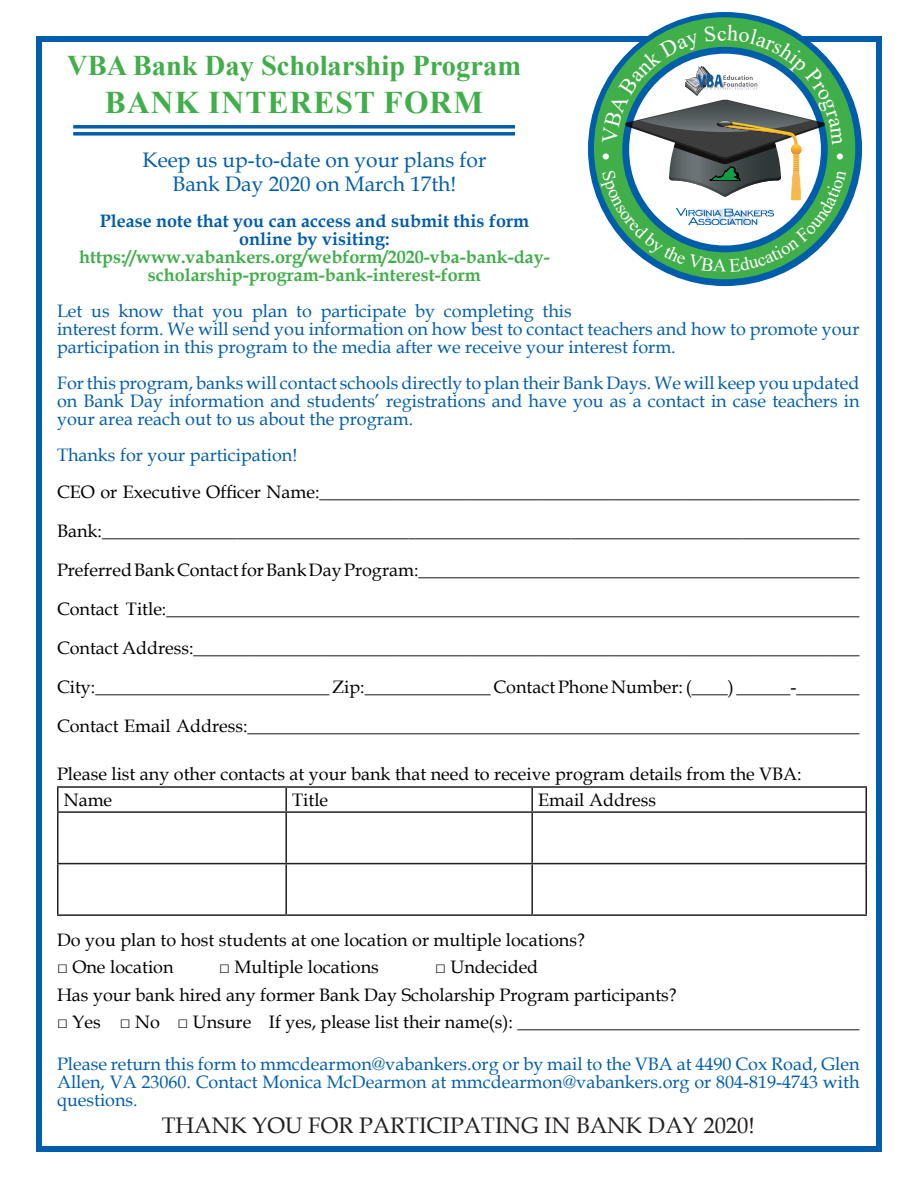
<style>
.page{position:relative;width:918px;height:1188px;background:#fff}
.page>*{position:absolute;margin:0;border:0;box-sizing:border-box;transform-origin:0 0}
.t1{font:700 31.5px "Times New Roman";letter-spacing:.035em;color:#40ae49}
.t2{font:700 28.5px "Times New Roman";color:#40ae49}
.t3{font:22.5px "Book Antiqua";color:#231f20}
.t4{font:21px/24px "Book Antiqua";color:#005daa;text-align:center}
.t5{font:20.4px "Book Antiqua";color:#fff}
.t6{font:18px "Book Antiqua";color:#000}
.t7{font:18px/18px "Book Antiqua";color:#005daa;text-align:justify}
.t8{font:700 18px/18px "Book Antiqua";color:#40ae49;text-align:center}
.t9{font:700 18px/18px "Book Antiqua";color:#005daa;text-align:center}
.s1{font-family:"Century Gothic"}
</style>
<div class="page">
<div style="left:36px;top:36px;width:846px;height:1116px;border:6px solid #005daa"></div>
<hr style="left:57px;top:786px;width:229px;height:2px;background:#231f20">
<svg style="left:57px;top:788px;width:1px;height:23px"></svg>
<hr style="left:286px;top:786px;width:246px;height:2px;background:#231f20">
<hr style="left:285px;top:788px;width:2px;height:23px;background:#231f20">
<hr style="left:532px;top:786px;width:335px;height:2px;background:#231f20">
<hr style="left:531px;top:788px;width:2px;height:23px;background:#231f20">
<svg style="left:866px;top:788px;width:1px;height:23px"></svg>
<hr style="left:57px;top:811px;width:229px;height:2px;background:#231f20">
<hr style="left:57px;top:813px;width:1px;height:50px;background:#231f20">
<hr style="left:286px;top:811px;width:246px;height:2px;background:#231f20">
<hr style="left:285px;top:813px;width:2px;height:50px;background:#231f20">
<hr style="left:532px;top:811px;width:335px;height:2px;background:#231f20">
<hr style="left:531px;top:813px;width:2px;height:50px;background:#231f20">
<hr style="left:866px;top:813px;width:1px;height:50px;background:#231f20">
<hr style="left:57px;top:863px;width:229px;height:1px;background:#231f20">
<hr style="left:57px;top:864px;width:1px;height:50px;background:#231f20">
<hr style="left:286px;top:863px;width:246px;height:1px;background:#231f20">
<hr style="left:285px;top:864px;width:2px;height:50px;background:#231f20">
<hr style="left:532px;top:863px;width:335px;height:1px;background:#231f20">
<hr style="left:531px;top:864px;width:2px;height:50px;background:#231f20">
<hr style="left:866px;top:864px;width:1px;height:50px;background:#231f20">
<hr style="left:57px;top:914px;width:229px;height:2px;background:#231f20">
<hr style="left:286px;top:914px;width:246px;height:2px;background:#231f20">
<hr style="left:532px;top:914px;width:335px;height:2px;background:#231f20">
<svg style="left:589px;top:13px;width:272px;height:272px;background:#1d817d"></svg>
<svg style="left:73px;top:125px;width:442px;height:4px;background:#1f71b4"></svg>
<svg style="left:73px;top:132px;width:442px;height:4px;background:#1f70b4"></svg>
<svg style="left:601px;top:25px;width:245px;height:247px"></svg>
<p class="t2" style="left:67px;top:45px;width:455px">VBA Bank Day Scholarship Program</p>
<p class="t1" style="left:105px;top:79px;width:380px">BANK INTEREST FORM</p>
<p class="t4" style="left:143px;top:147px;width:345px">Keep us up-to-date on your plans for<br>Bank Day 2020 on March 17th!</p>
<p class="t9" style="left:100px;top:212px;width:431px">Please note that you can access and submit this form online by visiting:</p>
<p class="t8" style="left:79px;top:248px;width:472px">https://www.vabankers.org/webform/2020-vba-bank-day&shy;scholarship-program-bank-interest-form</p>
<p class="t7" style="left:57px;top:301px;width:804px;text-align:left">Let us know that you plan to participate by completing this<br>interest form. We will send you information on how best to contact teachers and how to promote your participation in this program to the media after we receive your interest form.</p>
<p class="t7" style="left:57px;top:373px;width:804px">For this program, banks will contact schools directly to plan their Bank Days. We will keep you updated on Bank Day information and students’ registrations and have you as a contact in case teachers in your area reach out to us about the program.</p>
<p class="t7" style="left:57px;top:445px;width:242px">Thanks for your participation!</p>
<p class="t6" style="left:57px;top:480px;width:804px">CEO or Executive Officer Name:____________________________________________________________</p>
<p class="t6" style="left:57px;top:519px;width:804px">Bank:____________________________________________________________________________________</p>
<p class="t6" style="left:57px;top:558px;width:804px">Preferred Bank Contact for Bank Day Program:_________________________________________________</p>
<p class="t6" style="left:57px;top:597px;width:804px">Contact Title:_____________________________________________________________________________</p>
<p class="t6" style="left:57px;top:636px;width:804px">Contact Address:__________________________________________________________________________</p>
<p class="t6" style="left:57px;top:675px;width:804px">City:__________________________ Zip:______________ Contact Phone Number: (____) ______-_______</p>
<p class="t6" style="left:57px;top:714px;width:804px">Contact Email Address:____________________________________________________________________</p>
<p class="t6" style="left:57px;top:762px;width:746px">Please list any other contacts at your bank that need to receive program details from the VBA:</p>
<p class="t6" style="left:64px;top:787px;width:50px">Name</p>
<p class="t6" style="left:292px;top:787px;width:37px">Title</p>
<p class="t6" style="left:538px;top:787px;width:119px">Email Address</p>
<p class="t5" style="left:600px;top:143px;width:14px">•</p>
<p class="t5" style="left:834px;top:143px;width:14px">•</p>
<p class="t6" style="left:57px;top:927px;width:529px">Do you plan to host students at one location or multiple locations?</p>
<p class="t6" style="left:57px;top:954px;width:118px"><span class="s1">□</span> One location</p>
<p class="t6" style="left:219px;top:954px;width:161px"><span class="s1">□</span> Multiple locations</p>
<p class="t6" style="left:435px;top:954px;width:105px"><span class="s1">□</span> Undecided</p>
<p class="t6" style="left:57px;top:983px;width:621px">Has your bank hired any former Bank Day Scholarship Program participants?</p>
<p class="t6" style="left:57px;top:1010px;width:804px"><span class="s1">□</span> Yes <span class="s1">□</span> No <span class="s1">□</span> Unsure If yes, please list their name(s): ______________________________________</p>
<p class="t7" style="left:57px;top:1055px;width:804px">Please return this form to mmcdearmon@vabankers.org or by mail to the VBA at 4490 Cox Road, Glen Allen, VA 23060. Contact Monica McDearmon at mmcdearmon@vabankers.org or 804-819-4743 with questions.</p>
<p class="t3" style="left:162px;top:1110px;width:594px">THANK YOU FOR PARTICIPATING IN BANK DAY 2020!</p>
</div>
